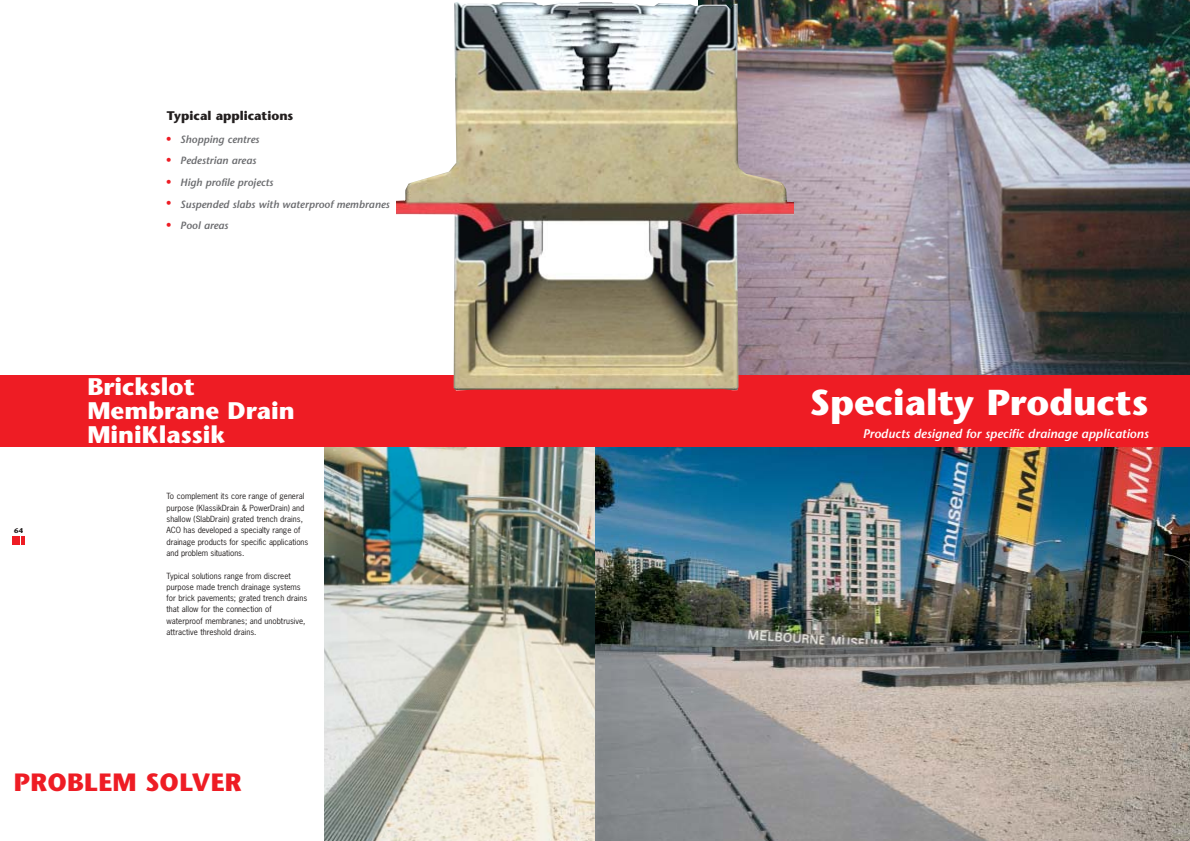
<style>
.page{position:relative;width:1190px;height:841px;background:#fff}
.page>*{position:absolute;margin:0;border:0;box-sizing:border-box;transform-origin:0 0}
.t1{font:700 36px "Stone Sans";color:#fff}
.t2{font:700 25px "Stone Sans";letter-spacing:.01em;color:#ee1c24}
.t3{font:700 24px/24px "Stone Sans";color:#fff}
.t4{font:italic 600 12.5px "Stone Sans";color:#fff}
.t5{font:700 12.5px "Stone Sans";color:#231f1f}
.t6{font:italic 600 10.5px/21.6px "Stone Sans";color:#6c6d70}
.t7{font:8px/11.3px "News Gothic";color:#231f1f}
.t8{font:700 7px "Stone Sans";color:#231f1f}
</style>
<div class="page">
<img style="left:699px;top:0;width:491px;height:375px">
<img style="left:595px;top:447px;width:595px;height:394px">
<img style="left:324px;top:447px;width:271px;height:394px">
<svg style="left:12px;top:536px;width:12px;height:8px"></svg>
<div style="left:0;top:375px;width:1190px;height:72px;background:#ee1c24"></div>
<img style="left:396px;top:2px;width:398px;height:388px">
<h3 class="t5" style="left:167px;top:111px;width:128px">Typical applications</h3>
<h3 class="t6" style="left:180px;top:130px;width:211px">Shopping centres<br>Pedestrian areas<br>High profile projects<br>Suspended slabs with waterproof membranes<br>Pool areas</h3>
<p class="t8" style="left:14px;top:528px;width:10px">64</p>
<h3 class="t3" style="left:87px;top:377px;width:209px">Brickslot<br>Membrane Drain<br>MiniKlassik</h3>
<h1 class="t1" style="left:810px;top:389px;width:340px">Specialty Products</h1>
<h3 class="t4" style="left:863px;top:429px;width:287px">Products designed for specific drainage applications</h3>
<p class="t7" style="left:167px;top:491px;width:143px">To complement its core range of general purpose (KlassikDrain &amp; PowerDrain) and shallow (SlabDrain) grated trench drains, ACO has developed a specialty range of drainage products for specific applications and problem situations.</p>
<p class="t7" style="left:167px;top:571px;width:142px">Typical solutions range from discreet purpose made trench drainage systems for brick pavements; grated trench drains that allow for the connection of waterproof membranes; and unobtrusive, attractive threshold drains.</p>
<h2 class="t2" style="left:14px;top:773px;width:229px">PROBLEM SOLVER</h2>
</div>
